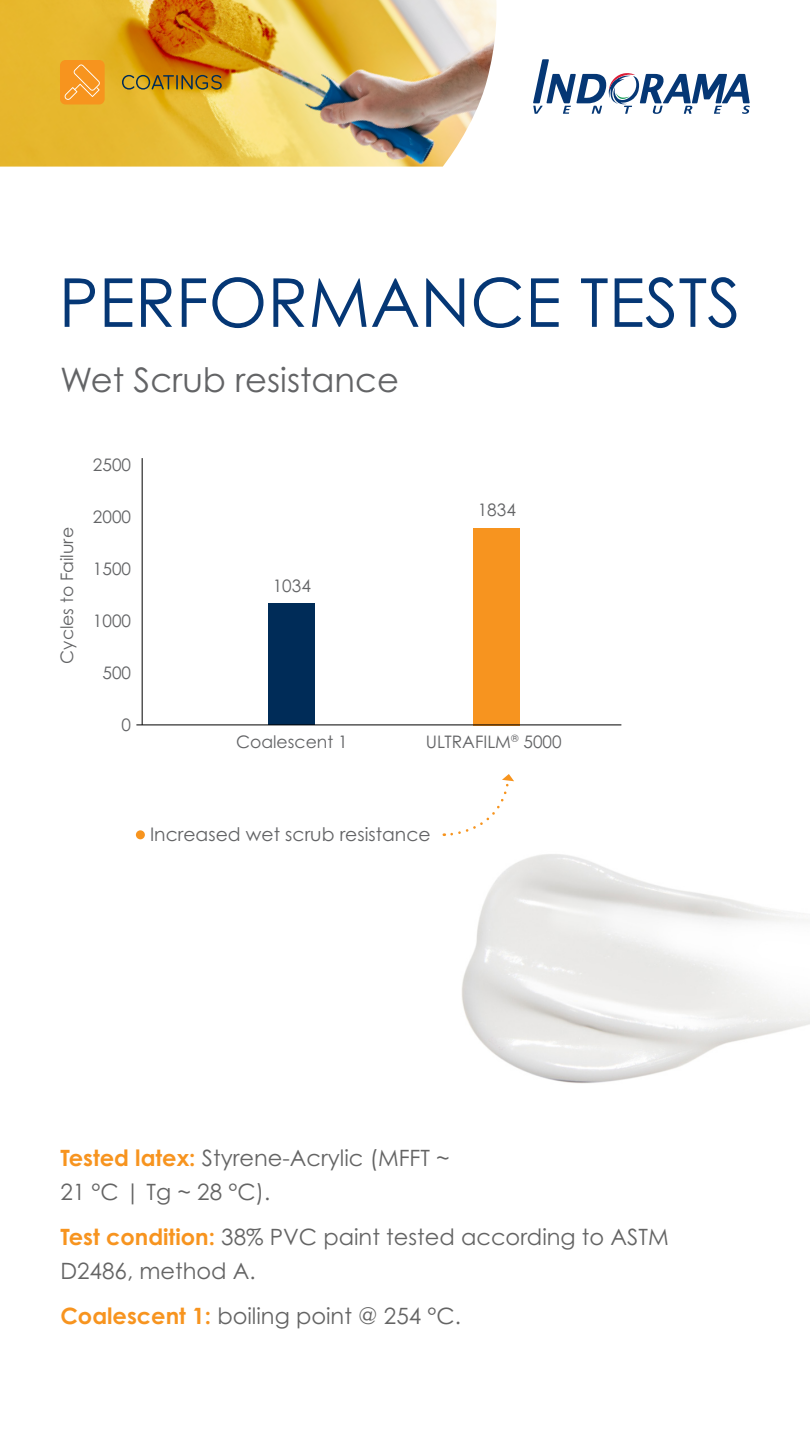
<style>
.page{position:relative;width:810px;height:1440px;background:#fff}
.page>*{position:absolute;margin:0;border:0;box-sizing:border-box;transform-origin:0 0}
.t1{font:67.5px "Century Gothic Pro";color:#053775}
.t2{font:33.75px "Century Gothic Pro";color:#636466}
.t3{font:22.5px/33.8px "Century Gothic Pro";color:#646464}
.t4{font:18.75px "Century Gothic Pro";color:#636466}
.t5{font:17.25px "Century Gothic Pro";color:#636466}
.s1{font-weight:700;color:#f7941f}
</style>
<div class="page">
<img style="left:442px;top:833px;width:368px;height:251px">
<div style="left:268px;top:603px;width:47px;height:122px;background:#002c58"></div>
<div style="left:473px;top:528px;width:47px;height:197px;background:#f7941f"></div>
<hr style="left:142px;top:458px;width:1px;height:267px;background:#000">
<svg style="left:533px;top:59px;width:217px;height:55px"></svg>
<img style="left:0;top:0;width:497px;height:167px">
<div style="left:60px;top:60px;width:45px;height:44px;background:#f7941e;border-radius:6px"></div>
<svg style="left:122px;top:75px;width:100px;height:15px"></svg>
<svg style="left:64px;top:64px;width:36px;height:36px"></svg>
<hr style="left:136px;top:725px;width:485px;height:1px;background:#000">
<div style="left:136px;top:830px;width:9px;height:9px;background:#f7941f;border-radius:50%"></div>
<svg style="left:444px;top:774px;width:70px;height:63px"></svg>
<h1 class="t1" style="left:59px;top:261px;width:684px">PERFORMANCE TESTS</h1>
<h2 class="t2" style="left:60px;top:359px;width:340px">Wet Scrub resistance</h2>
<p class="t5" style="left:56px;top:664px;width:138px;rotate:-90deg">Cycles to Failure</p>
<p class="t5" style="left:93px;top:454px;width:40px">2500</p>
<p class="t5" style="left:93px;top:506px;width:40px">2000</p>
<p class="t5" style="left:93px;top:558px;width:40px">1500</p>
<p class="t5" style="left:93px;top:610px;width:40px">1000</p>
<p class="t5" style="left:102px;top:662px;width:30px">500</p>
<p class="t5" style="left:122px;top:714px;width:11px">0</p>
<p class="t5" style="left:273px;top:576px;width:40px">1034</p>
<p class="t5" style="left:478px;top:499px;width:40px">1834</p>
<p class="t5" style="left:236px;top:731px;width:113px">Coalescent 1</p>
<p class="t5" style="left:426px;top:731px;width:137px">ULTRAFILM<sup>®</sup> 5000</p>
<p class="t4" style="left:150px;top:823px;width:282px">Increased wet scrub resistance</p>
<p class="t3" style="left:60px;top:1141px;width:391px"><span class="s1">Tested latex:</span> Styrene-Acrylic (MFFT ~<br>21 °C | Tg ~ 28 °C).</p>
<p class="t3" style="left:60px;top:1220px;width:610px"><span class="s1">Test condition:</span> 38% PVC paint tested according to ASTM<br>D2486, method A.</p>
<p class="t3" style="left:60px;top:1299px;width:402px"><span class="s1">Coalescent 1:</span> boiling point @ 254 °C.</p>
</div>
